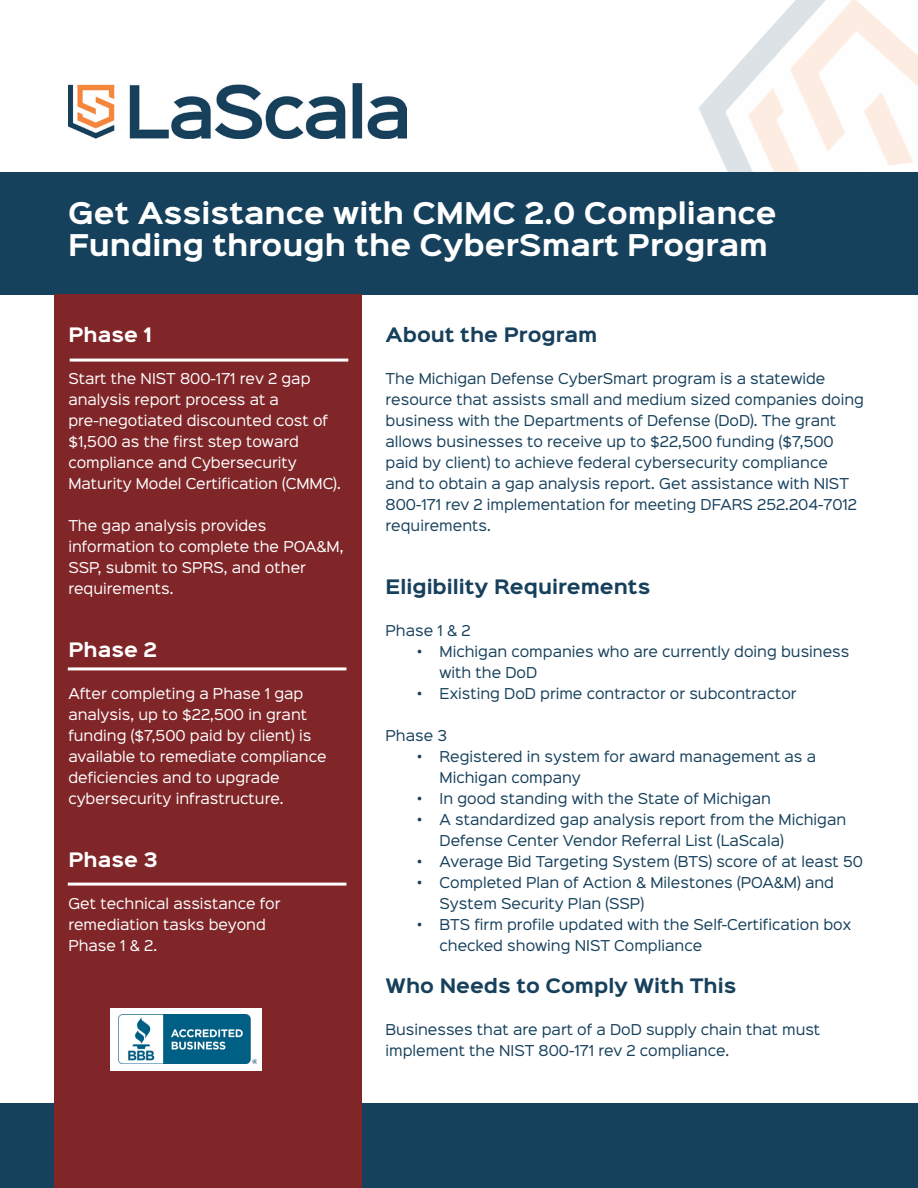
<style>
.page{position:relative;width:918px;height:1188px;background:#fff}
.page>*{position:absolute;margin:0;border:0;box-sizing:border-box;transform-origin:0 0}
.t1{font:700 27px/32.4px "Sinkin Sans 700";color:#fff}
.t2{font:700 18px "Sinkin Sans 700";color:#16405b}
.t3{font:700 18px "Sinkin Sans 700";color:#fff}
.t4{font:13.5px/21px "Sinkin Sans 400";color:#16405b}
.t5{font:13.5px/21px "Sinkin Sans 400";color:#fff}
</style>
<div class="page">
<img style="left:661px;top:0;width:257px;height:173px">
<div style="left:0;top:173px;width:918px;height:122px;background:#16415c"></div>
<div style="left:0;top:1104px;width:918px;height:84px;background:#16415c"></div>
<div style="left:54px;top:295px;width:308px;height:893px;background:#802629"></div>
<hr style="left:70px;top:359px;width:278px;height:3px;background:#fff">
<img style="left:68px;top:83px;width:338px;height:55px">
<hr style="left:68px;top:667px;width:278px;height:3px;background:#fff">
<hr style="left:68px;top:883px;width:278px;height:3px;background:#fff">
<div style="left:110px;top:1008px;width:151px;height:63px;background:#fff"></div>
<img style="left:118px;top:1014px;width:139px;height:49px">
<p class="t1" style="left:68px;top:198px;width:710px">Get Assistance with CMMC 2.0 Compliance<br>Funding through the CyberSmart Program</p>
<p class="t3" style="left:68px;top:325px;width:85px">Phase 1</p>
<p class="t5" style="left:68px;top:367px;width:274px">Start the NIST 800-171 rev 2 gap analysis report process at a pre-negotiated discounted cost of $1,500 as the first step toward compliance and Cybersecurity<br>Maturity Model Certification (CMMC).</p>
<p class="t5" style="left:68px;top:514px;width:277px">The gap analysis provides information to complete the POA&amp;M,<br>SSP, submit to SPRS, and other requirements.</p>
<p class="t3" style="left:68px;top:640px;width:90px">Phase 2</p>
<p class="t5" style="left:68px;top:682px;width:260px">After completing a Phase 1 gap analysis, up to $22,500 in grant funding ($7,500 paid by client) is available to remediate compliance</p>
<p class="t5" style="left:68px;top:766px;width:217px">deficiencies and to upgrade cybersecurity infrastructure.</p>
<p class="t3" style="left:68px;top:850px;width:91px">Phase 3</p>
<p class="t5" style="left:68px;top:892px;width:214px">Get technical assistance for remediation tasks beyond<br>Phase 1 &amp; 2.</p>
<p class="t2" style="left:386px;top:325px;width:213px">About the Program</p>
<p class="t4" style="left:386px;top:367px;width:480px">The Michigan Defense CyberSmart program is a statewide resource that assists small and medium sized companies doing business with the Departments of Defense (DoD). The grant</p>
<p class="t4" style="left:386px;top:430px;width:473px">allows businesses to receive up to $22,500 funding ($7,500 paid by client) to achieve federal cybersecurity compliance and to obtain a gap analysis report. Get assistance with NIST 800-171 rev 2 implementation for meeting DFARS 252.204-7012 requirements.</p>
<p class="t2" style="left:386px;top:577px;width:266px">Eligibility Requirements</p>
<p class="t4" style="left:386px;top:619px;width:87px">Phase 1 &amp; 2</p>
<p class="t4" style="left:440px;top:640px;width:411px;text-indent:-22px">• Michigan companies who are currently doing business with the DoD</p>
<p class="t4" style="left:418px;top:682px;width:380px">• Existing DoD prime contractor or subcontractor</p>
<p class="t4" style="left:386px;top:724px;width:63px">Phase 3</p>
<p class="t4" style="left:440px;top:745px;width:378px;text-indent:-22px">• Registered in system for award management as a<br>Michigan company</p>
<p class="t4" style="left:418px;top:787px;width:354px">• In good standing with the State of Michigan</p>
<p class="t4" style="left:440px;top:808px;width:408px;text-indent:-22px">• A standardized gap analysis report from the Michigan<br>Defense Center Vendor Referral List (LaScala)</p>
<p class="t4" style="left:418px;top:850px;width:447px">• Average Bid Targeting System (BTS) score of at least 50</p>
<p class="t4" style="left:440px;top:871px;width:396px;text-indent:-22px">• Completed Plan of Action &amp; Milestones (POA&amp;M) and<br>System Security Plan (SSP)</p>
<p class="t4" style="left:440px;top:913px;width:413px;text-indent:-22px">• BTS firm profile updated with the Self-Certification box checked showing NIST Compliance</p>
<p class="t2" style="left:386px;top:976px;width:352px">Who Needs to Comply With This</p>
<p class="t4" style="left:386px;top:1018px;width:436px">Businesses that are part of a DoD supply chain that must implement the NIST 800-171 rev 2 compliance.</p>
</div>
